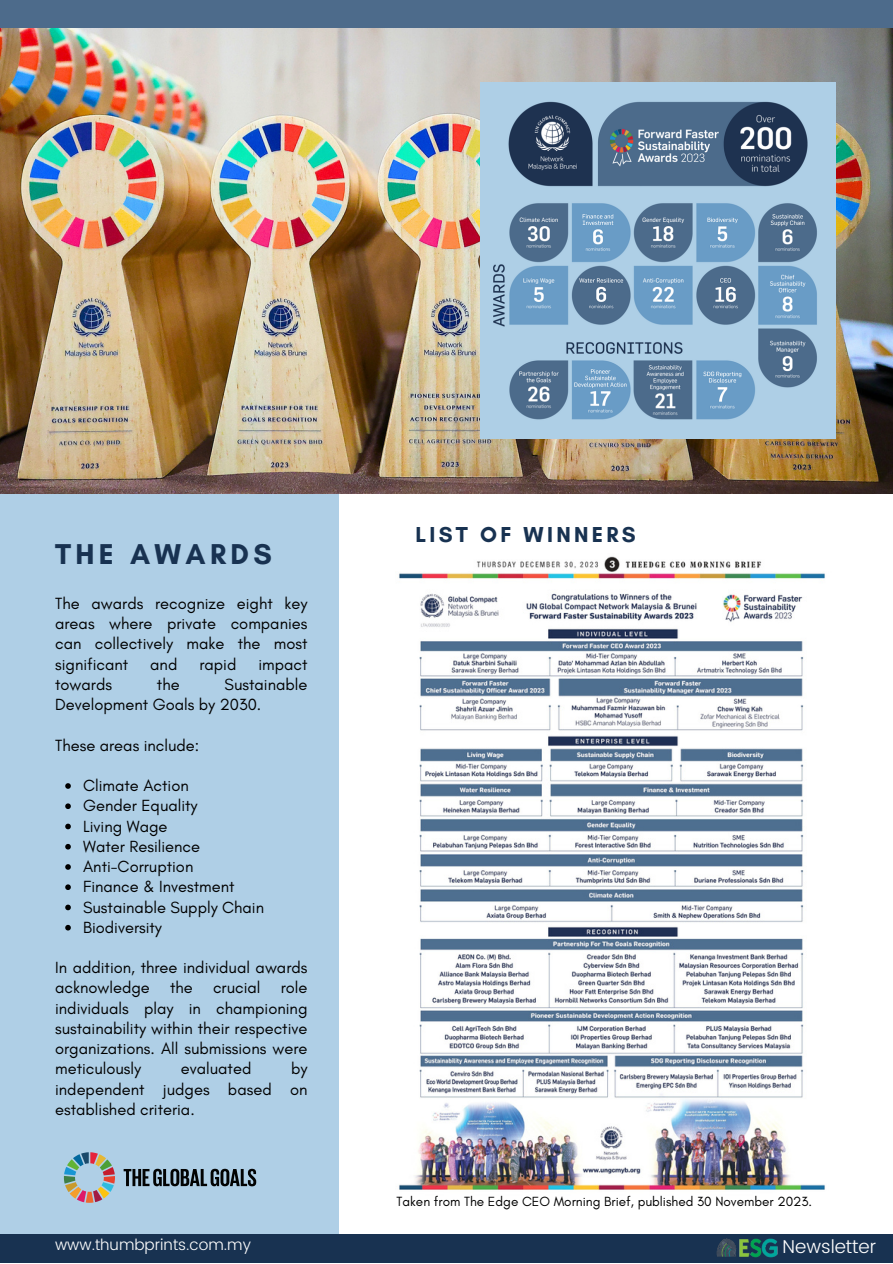
<style>
.page{position:relative;width:893px;height:1264px;background:#fff}
.page>*{position:absolute;margin:0;border:0;box-sizing:border-box;transform-origin:0 0}
.t1{font:700 29.25px "Glacial Indifference";letter-spacing:.15em;color:#183251}
.t2{font:700 22.05px "Glacial Indifference";letter-spacing:.15em;color:#183251}
.t3{font:300 18.6px "Poppins";color:#fff}
.t4{font:16.5px/20.2px "Glacial Indifference";color:#000;text-align:justify}
.t5{font:300 15.45px "Poppins";color:#fff}
.t6{font:13.5px "Glacial Indifference";color:#000}
</style>
<div class="page">
<div style="left:0;top:473px;width:339px;height:786px;background:#afcfe6"></div>
<img style="left:0;top:27px;width:892px;height:466px">
<div style="left:0;top:0;width:892px;height:27px;background:#4d6b8b"></div>
<div style="left:0;top:1234px;width:892px;height:28px;background:#183251"></div>
<img style="left:716px;top:1238px;width:62px;height:19px">
<img style="left:399px;top:556px;width:426px;height:634px">
<svg style="left:64px;top:1152px;width:51px;height:50px"></svg>
<svg style="left:124px;top:1168px;width:132px;height:18px"></svg>
<svg style="left:65px;top:783px;width:6px;height:5px"></svg>
<svg style="left:65px;top:803px;width:6px;height:6px"></svg>
<svg style="left:65px;top:823px;width:6px;height:6px"></svg>
<svg style="left:65px;top:844px;width:6px;height:5px"></svg>
<svg style="left:65px;top:864px;width:6px;height:5px"></svg>
<svg style="left:65px;top:884px;width:6px;height:6px"></svg>
<svg style="left:65px;top:904px;width:6px;height:6px"></svg>
<svg style="left:65px;top:924px;width:6px;height:6px"></svg>
<img style="left:480px;top:83px;width:355px;height:355px">
<p class="t1" style="left:55px;top:536px;width:218px">THE AWARDS</p>
<p class="t4" style="left:55px;top:593px;width:254px">The awards recognize eight key areas where private companies can collectively make the most significant</p>
<p class="t4" style="left:150px;top:653px;width:29px">and</p>
<p class="t4" style="left:199px;top:653px;width:39px">rapid</p>
<p class="t4" style="left:258px;top:653px;width:51px">impact</p>
<p class="t4" style="left:55px;top:674px;width:58px">towards</p>
<p class="t4" style="left:157px;top:674px;width:24px">the</p>
<p class="t4" style="left:55px;top:674px;width:254px;text-indent:169px">Sustainable<br>Development Goals by 2030.</p>
<p class="t4" style="left:55px;top:734px;width:146px">These areas include:</p>
<p class="t4" style="left:83px;top:775px;width:107px">Climate Action</p>
<p class="t4" style="left:83px;top:795px;width:116px">Gender Equality</p>
<p class="t4" style="left:83px;top:815px;width:86px">Living Wage</p>
<p class="t4" style="left:83px;top:835px;width:118px">Water Resilience</p>
<p class="t4" style="left:83px;top:856px;width:112px">Anti-Corruption</p>
<p class="t4" style="left:83px;top:876px;width:153px">Finance &amp; Investment</p>
<p class="t4" style="left:83px;top:896px;width:182px">Sustainable Supply Chain</p>
<p class="t4" style="left:83px;top:916px;width:80px">Biodiversity</p>
<p class="t4" style="left:55px;top:957px;width:254px">In addition, three individual awards acknowledge the crucial role individuals play in championing sustainability within their respective organizations. All submissions were meticulously</p>
<p class="t4" style="left:55px;top:1058px;width:254px;text-indent:236px">by independent judges based on established criteria.</p>
<p class="t4" style="left:181px;top:1058px;width:72px">evaluated</p>
<p class="t2" style="left:415px;top:521px;width:222px">LIST OF WINNERS</p>
<p class="t6" style="left:396px;top:1193px;width:417px">Taken from The Edge CEO Morning Brief, published 30 November 2023.</p>
<p class="t5" style="left:55px;top:1235px;width:197px">www.thumbprints.com.my</p>
<p class="t3" style="left:782px;top:1235px;width:95px">Newsletter</p>
</div>
